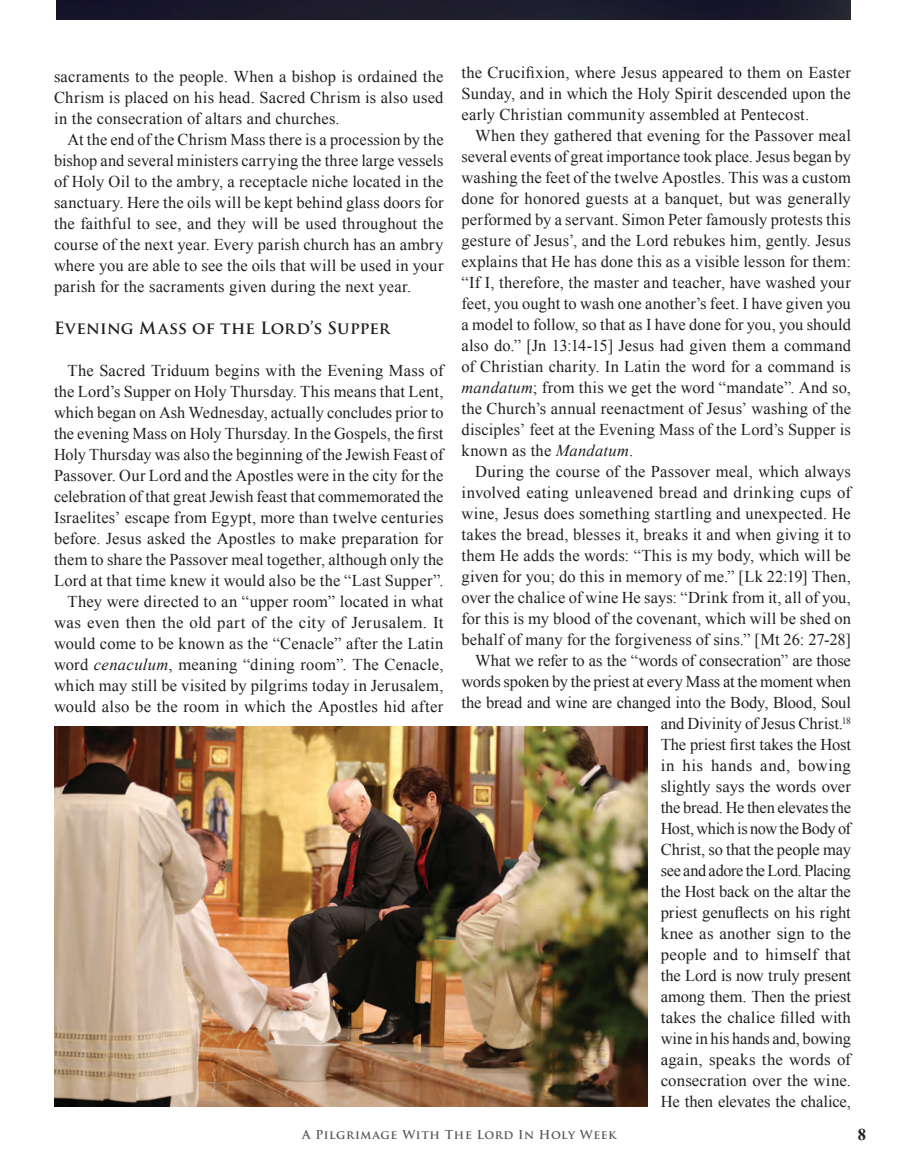
<style>
.page{position:relative;width:905px;height:1161px;background:#fff}
.page>*{position:absolute;margin:0;border:0;box-sizing:border-box;transform-origin:0 0}
.t1{font:16.5px/21px "Times New Roman";letter-spacing:.005em;color:#231f20;text-align:justify}
.t2{font:700 16.5px "Trajan Pro";letter-spacing:.01em;color:#231f20}
.t3{font:700 16.5px "Times New Roman";color:#231f20}
.t4{font:700 12px "Trajan Pro";letter-spacing:.05em;color:#57585a}
.s1{font-style:italic}
</style>
<div class="page">
<div style="left:56px;top:0;width:794px;height:20px;background:#1c1b2c"></div>
<img style="left:54px;top:726px;width:593px;height:381px">
<p class="t1" style="left:54px;top:66px;width:391px">sacraments to the people. When a bishop is ordained the Chrism is placed on his head. Sacred Chrism is also used in the consecration of altars and churches.</p>
<p class="t1" style="left:54px;top:129px;width:391px;text-indent:14px">At the end of the Chrism Mass there is a procession by the bishop and several ministers carrying the three large vessels of Holy Oil to the ambry, a receptacle niche located in the sanctuary. Here the oils will be kept behind glass doors for the faithful to see, and they will be used throughout the course of the next year. Every parish church has an ambry where you are able to see the oils that will be used in your parish for the sacraments given during the next year.</p>
<p class="t2" style="left:54px;top:318px;width:337px">Evening Mass of the Lord’s Supper</p>
<p class="t1" style="left:54px;top:360px;width:391px;text-indent:14px">The Sacred Triduum begins with the Evening Mass of the Lord’s Supper on Holy Thursday. This means that Lent, which began on Ash Wednesday, actually concludes prior to the evening Mass on Holy Thursday. In the Gospels, the first Holy Thursday was also the beginning of the Jewish Feast of Passover. Our Lord and the Apostles were in the city for the celebration of that great Jewish feast that commemorated the Israelites’ escape from Egypt, more than twelve centuries before. Jesus asked the Apostles to make preparation for them to share the Passover meal together, although only the Lord at that time knew it would also be the “Last Supper”.</p>
<p class="t1" style="left:54px;top:591px;width:391px;text-indent:13px">They were directed to an “upper room” located in what was even then the old part of the city of Jerusalem. It would come to be known as the “Cenacle” after the Latin word <span class="s1">cenaculum</span>, meaning “dining room”. The Cenacle, which may still be visited by pilgrims today in Jerusalem, would also be the room in which the Apostles hid after</p>
<p class="t1" style="left:461px;top:62px;width:391px">the Crucifixion, where Jesus appeared to them on Easter Sunday, and in which the Holy Spirit descended upon the early Christian community assembled at Pentecost.</p>
<p class="t1" style="left:461px;top:125px;width:391px;text-indent:13px">When they gathered that evening for the Passover meal several events of great importance took place. Jesus began by washing the feet of the twelve Apostles. This was a custom done for honored guests at a banquet, but was generally performed by a servant. Simon Peter famously protests this gesture of Jesus’, and the Lord rebukes him, gently. Jesus explains that He has done this as a visible lesson for them: “If I, therefore, the master and teacher, have washed your feet, you ought to wash one another’s feet. I have given you a model to follow, so that as I have done for you, you should also do.” [Jn 13:14-15] Jesus had given them a command of Christian charity. In Latin the word for a command is <span class="s1">mandatum</span>; from this we get the word “mandate”. And so, the Church’s annual reenactment of Jesus’ washing of the disciples’ feet at the Evening Mass of the Lord’s Supper is known as the <span class="s1">Mandatum</span>.</p>
<p class="t1" style="left:461px;top:461px;width:391px;text-indent:14px">During the course of the Passover meal, which always involved eating unleavened bread and drinking cups of wine, Jesus does something startling and unexpected. He takes the bread, blesses it, breaks it and when giving it to them He adds the words: “This is my body, which will be given for you; do this in memory of me.” [Lk 22:19] Then, over the chalice of wine He says: “Drink from it, all of you, for this is my blood of the covenant, which will be shed on behalf of many for the forgiveness of sins.” [Mt 26: 27-28]</p>
<p class="t1" style="left:461px;top:650px;width:391px;text-align:right">What we refer to as the “words of consecration” are those words spoken by the priest at every Mass at the moment when the bread and wine are changed into the Body, Blood, Soul and Divinity of Jesus Christ.<sup>18<br></sup>The priest first takes the Host<br>in his hands and, bowing<br>slightly says the words over<br>the bread. He then elevates the<br>Host, which is now the Body of<br>Christ, so that the people may<br>see and adore the Lord. Placing<br>the Host back on the altar the<br>priest genuflects on his right<br>knee as another sign to the<br>people and to himself that<br>the Lord is now truly present<br>among them. Then the priest<br>takes the chalice filled with<br>wine in his hands and, bowing<br>again, speaks the words of<br>consecration over the wine.<br>He then elevates the chalice,</p>
<p class="t4" style="left:302px;top:1127px;width:316px">A Pilgrimage With The Lord In Holy Week</p>
<p class="t3" style="left:857px;top:1123px;width:10px">8</p>
</div>
